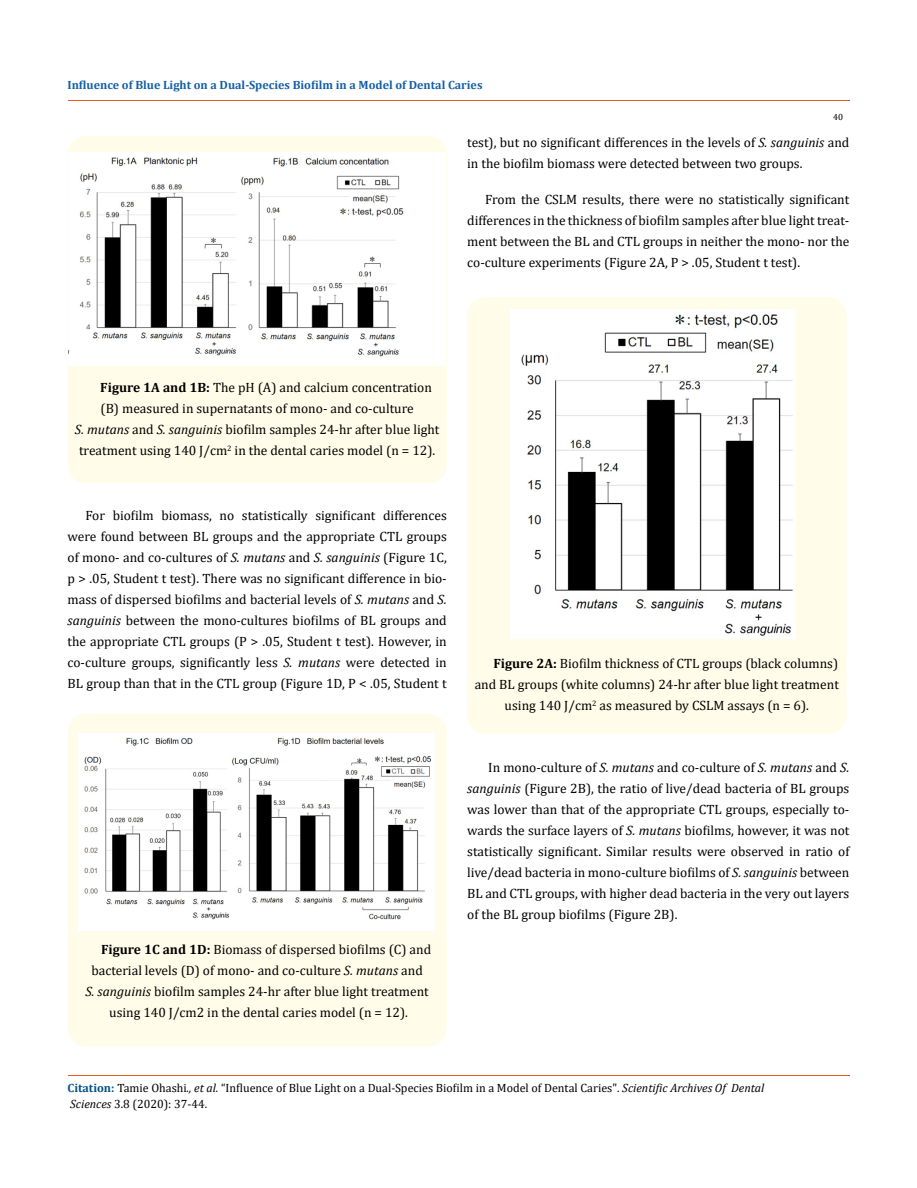
<style>
.page{position:relative;width:917px;height:1188px;background:#fff}
.page>*{position:absolute;margin:0;border:0;box-sizing:border-box;transform-origin:0 0}
.t1{font:13.5px/21px "Cambria";color:#000;text-align:justify}
.t2{font:12px/16.5px "Cambria";color:#000}
.t3{font:700 12px "Cambria";color:#1560a6}
.t4{font:9px "Cambria";color:#000}
.s1{font-style:italic}
.s2{font-weight:700}
.s3{font-weight:700;color:#035089}
</style>
<div class="page">
<hr style="left:68px;top:101px;width:781px;height:1px;background:#e05d1a">
<div style="left:68px;top:136px;width:379px;height:347px;background:#fffde9;border-radius:18px"></div>
<img style="left:69px;top:152px;width:376px;height:214px">
<div style="left:67px;top:714px;width:380px;height:333px;background:#fffde9;border-radius:18px"></div>
<img style="left:79px;top:734px;width:355px;height:196px">
<div style="left:467px;top:297px;width:379px;height:437px;background:#fffde9;border-radius:18px"></div>
<img style="left:510px;top:310px;width:285px;height:329px">
<hr style="left:68px;top:1076px;width:781px;height:1px;background:#e05d1a">
<p class="t3" style="left:68px;top:76px;width:416px">Influence of Blue Light on a Dual-Species Biofilm in a Model of Dental Caries</p>
<p class="t4" style="left:833px;top:112px;width:11px">40</p>
<p class="t1" style="left:467px;top:131px;width:383px">test), but no significant differences in the levels of <span class="s1">S. sanguinis</span> and in the biofilm biomass were detected between two groups.</p>
<p class="t1" style="left:467px;top:188px;width:384px;text-indent:18px">From the CSLM results, there were no statistically significant differences in the thickness of biofilm samples after blue light treat&shy;ment between the BL and CTL groups in neither the mono- nor the co-culture experiments (Figure 2A, P &gt; .05, Student t test).</p>
<p class="t1" style="left:100px;top:377px;width:333px"><span class="s2">Figure 1A and 1B:</span> The pH (A) and calcium concentration</p>
<p class="t1" style="left:101px;top:398px;width:315px">(B) measured in supernatants of mono- and co-culture</p>
<p class="t1" style="left:75px;top:419px;width:366px"><span class="s1">S. mutans</span> and <span class="s1">S. sanguinis</span> biofilm samples 24-hr after blue light</p>
<p class="t1" style="left:79px;top:440px;width:358px">treatment using 140 J/cm<sup>2</sup> in the dental caries model (n = 12).</p>
<p class="t1" style="left:67px;top:505px;width:381px;text-indent:18px">For biofilm biomass, no statistically significant differences were found between BL groups and the appropriate CTL groups of mono- and co-cultures of <span class="s1">S. mutans</span> and <span class="s1">S. sanguinis</span> (Figure 1C, p &gt; .05, Student t test). There was no significant difference in bio&shy;mass of dispersed biofilms and bacterial levels of <span class="s1">S. mutans</span> and <span class="s1">S. sanguinis</span> between the mono-cultures biofilms of BL groups and the appropriate CTL groups (P &gt; .05, Student t test). However, in co-culture groups, significantly less <span class="s1">S. mutans</span> were detected in BL group than that in the CTL group (Figure 1D, P &lt; .05, Student t</p>
<p class="t1" style="left:101px;top:939px;width:332px"><span class="s2">Figure 1C and 1D:</span> Biomass of dispersed biofilms (C) and</p>
<p class="t1" style="left:91px;top:960px;width:333px">bacterial levels (D) of mono- and co-culture <span class="s1">S. mutans</span> and</p>
<p class="t1" style="left:85px;top:981px;width:345px"><span class="s1">S. sanguinis</span> biofilm samples 24-hr after blue light treatment</p>
<p class="t1" style="left:109px;top:1002px;width:300px">using 140 J/cm2 in the dental caries model (n = 12).</p>
<p class="t1" style="left:493px;top:653px;width:346px"><span class="s2">Figure 2A:</span> Biofilm thickness of CTL groups (black columns)</p>
<p class="t1" style="left:474px;top:674px;width:366px">and BL groups (white columns) 24-hr after blue light treatment</p>
<p class="t1" style="left:504px;top:695px;width:306px">using 140 J/cm<sup>2</sup> as measured by CSLM assays (n = 6).</p>
<p class="t1" style="left:467px;top:757px;width:384px;text-indent:21px">In mono-culture of <span class="s1">S. mutans</span> and co-culture of <span class="s1">S. mutans</span> and <span class="s1">S. sanguinis</span> (Figure 2B), the ratio of live/dead bacteria of BL groups was lower than that of the appropriate CTL groups, especially to&shy;wards the surface layers of <span class="s1">S. mutans</span> biofilms, however, it was not statistically significant. Similar results were observed in ratio of live/dead bacteria in mono-culture biofilms of <span class="s1">S. sanguinis</span> between BL and CTL groups, with higher dead bacteria in the very out layers of the BL group biofilms (Figure 2B).</p>
<p class="t2" style="left:68px;top:1079px;width:698px"><span class="s3">Citation:</span> Tamie Ohashi<span class="s1">., et al.</span> “Influence of Blue Light on a Dual-Species Biofilm in a Model of Dental Caries". <span class="s1">Scientific Archives Of Dental<br>Sciences</span> 3.8 (2020): 37-44.</p>
</div>
